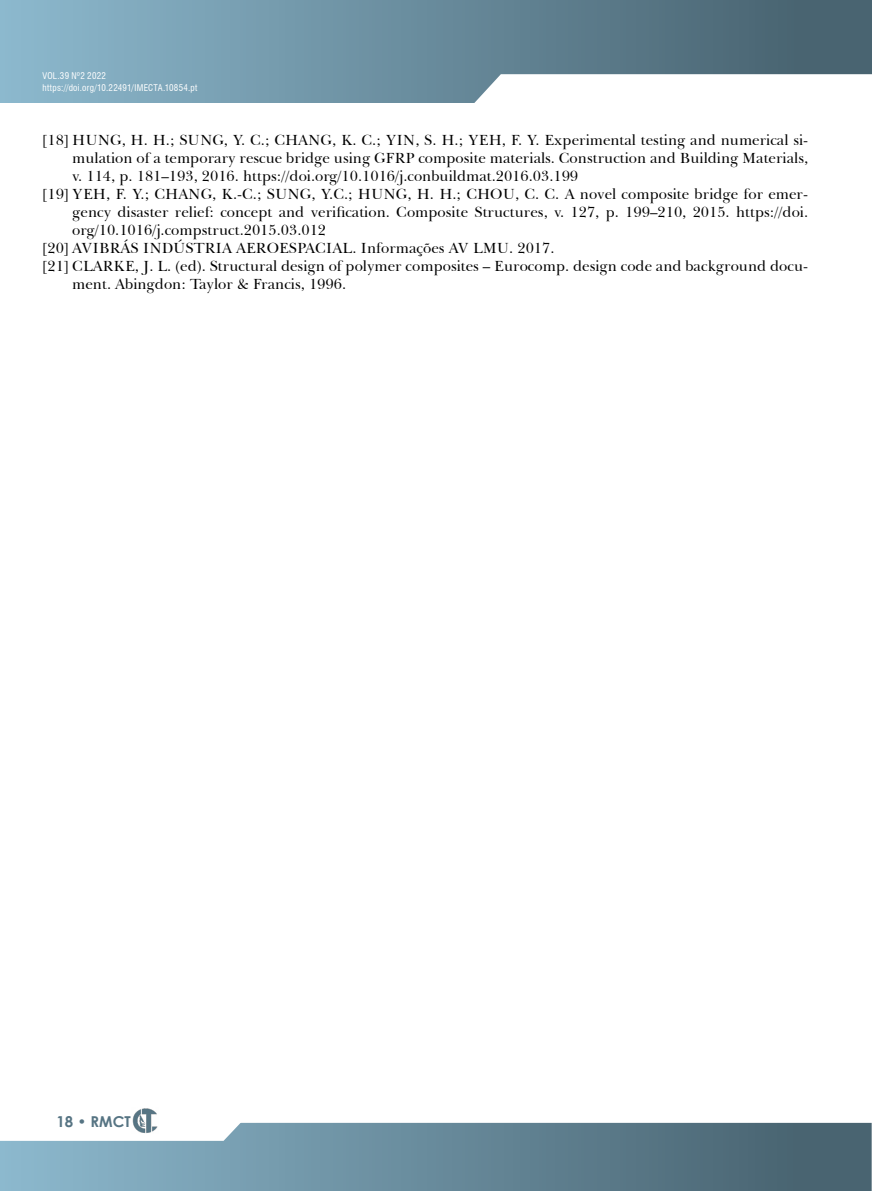
<style>
.page{position:relative;width:872px;height:1191px;background:#fff}
.page>*{position:absolute;margin:0;border:0;box-sizing:border-box;transform-origin:0 0}
.t1{font:15px "Baskerville BT";color:#000}
.t2{font:700 15px "Century Gothic";color:#567483}
.t3{font:condensed 9px/12px "Swiss 721 BT";letter-spacing:.03em;color:#fff}
</style>
<div class="page">
<div style="left:0;top:0;width:872px;height:102px;background:linear-gradient(to right,#8cb8cd,#445e6a)"></div>
<svg style="left:0;top:1122px;width:871px;height:69px;background:#678999"></svg>
<svg style="left:0;top:1122px;width:244px;height:18px"></svg>
<svg style="left:465px;top:74px;width:407px;height:29px"></svg>
<img style="left:132px;top:1108px;width:27px;height:25px">
<p class="t3" style="left:43px;top:70px;width:156px">VOL.39 Nº2 2022 https://doi.org/10.22491/IMECTA.10854.pt</p>
<p class="t1" style="left:43px;top:130px;width:767px">[18] HUNG, H. H.; SUNG, Y. C.; CHANG, K. C.; YIN, S. H.; YEH, F. Y. Experimental testing and numerical si-</p>
<p class="t1" style="left:72px;top:148px;width:737px">mulation of a temporary rescue bridge using GFRP composite materials. Construction and Building Materials,</p>
<p class="t1" style="left:72px;top:166px;width:507px">v. 114, p. 181–193, 2016. https://doi.org/10.1016/j.conbuildmat.2016.03.199</p>
<p class="t1" style="left:43px;top:184px;width:767px">[19] YEH, F. Y.; CHANG, K.-C.; SUNG, Y.C.; HUNG, H. H.; CHOU, C. C. A novel composite bridge for emer-</p>
<p class="t1" style="left:72px;top:202px;width:737px">gency disaster relief: concept and verification. Composite Structures, v. 127, p. 199–210, 2015. https://doi.</p>
<p class="t1" style="left:72px;top:220px;width:255px">org/10.1016/j.compstruct.2015.03.012</p>
<p class="t1" style="left:43px;top:238px;width:513px">[20] AVIBRÁS INDÚSTRIA AEROESPACIAL. Informações AV LMU. 2017.</p>
<p class="t1" style="left:43px;top:256px;width:767px">[21] CLARKE, J. L. (ed). Structural design of polymer composites – Eurocomp. design code and background docu-</p>
<p class="t1" style="left:72px;top:274px;width:275px">ment. Abingdon: Taylor &amp; Francis, 1996.</p>
<p class="t2" style="left:56px;top:1110px;width:76px">18 • RMCT</p>
</div>
